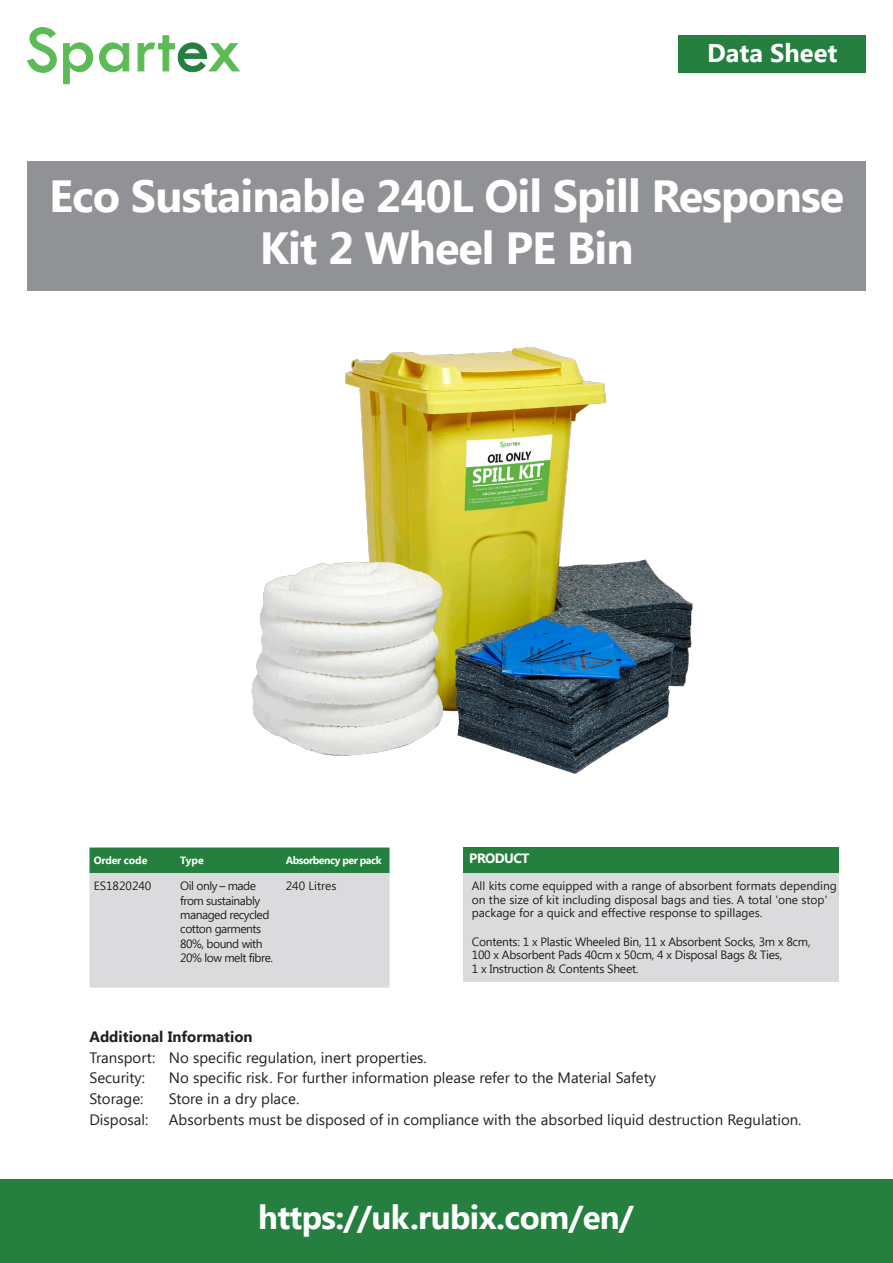
<style>
.page{position:relative;width:893px;height:1263px;background:#fff}
.page>*{position:absolute;margin:0;border:0;box-sizing:border-box;transform-origin:0 0}
.t1{font:700 45px/52.5px "Segoe UI";letter-spacing:-.02em;color:#fff;text-align:center}
.t2{font:700 33px "Segoe UI";letter-spacing:-.02em;color:#fff}
.t3{font:700 25.5px "Segoe UI";color:#fff}
.t4{font:15px "Segoe UI";color:#231f20}
.t5{font:700 15px "Segoe UI";color:#231f20}
.t6{font:700 13.5px "Segoe UI";letter-spacing:-.04em;color:#fff}
.t7{font:12px/13.5px "Segoe UI";color:#231f20}
.t8{font:12px/13.5px "Segoe UI";letter-spacing:-.02em;color:#231f20}
.t9{font:12px/14.4px "Segoe UI";letter-spacing:-.04em;color:#231f20}
.t10{font:700 10.5px "Segoe UI";letter-spacing:-.04em;color:#fff}
.t11{font:700 10.5px "Segoe UI";letter-spacing:-.02em;color:#fff}
.s1{font-family:"Helvetica Neue LT Pro"}
</style>
<div class="page">
<div style="left:679px;top:35px;width:187px;height:38px;background:#257f3e"></div>
<div style="left:0;top:1179px;width:893px;height:84px;background:#257f3e"></div>
<svg style="left:27px;top:27px;width:30px;height:46px"></svg>
<svg style="left:63px;top:42px;width:30px;height:42px"></svg>
<svg style="left:99px;top:42px;width:30px;height:30px"></svg>
<svg style="left:137px;top:35px;width:103px;height:37px"></svg>
<div style="left:28px;top:161px;width:838px;height:130px;background:#919295"></div>
<div style="left:463px;top:847px;width:376px;height:26px;background:#257f3e"></div>
<div style="left:463px;top:873px;width:376px;height:108px;background:#dbdbdd"></div>
<svg style="left:89px;top:847px;width:300px;height:141px;background:#bbcbc1"></svg>
<img style="left:251px;top:347px;width:442px;height:427px">
<p class="t3" style="left:707px;top:39px;width:132px">Data Sheet</p>
<p class="t1" style="left:49px;top:170px;width:797px">Eco Sustainable 240L Oil Spill Response<br>Kit 2 Wheel PE Bin</p>
<p class="t11" style="left:94px;top:854px;width:55px">Order code</p>
<p class="t10" style="left:180px;top:854px;width:25px">Type</p>
<p class="t10" style="left:286px;top:854px;width:97px">Absorbency per pack</p>
<p class="t7" style="left:94px;top:879px;width:59px">ES1820240</p>
<p class="t9" style="left:180px;top:879px;width:94px">Oil only <span class="s1">–</span> made from sustainably managed recycled cotton garments<br>80%, bound with<br>20% low melt fibre.</p>
<p class="t7" style="left:286px;top:879px;width:52px">240 Litres</p>
<p class="t6" style="left:469px;top:851px;width:62px">PRODUCT</p>
<p class="t7" style="left:472px;top:879px;width:367px">All kits come equipped with a range of absorbent formats depending on the size of kit including disposal bags and ties. A total 'one stop' package for a quick and effective response to spillages.</p>
<p class="t8" style="left:472px;top:935px;width:340px">Contents: 1 x Plastic Wheeled Bin, 11 x Absorbent Socks, 3m x 8cm,<br>100 x Absorbent Pads 40cm x 50cm, 4 x Disposal Bags &amp; Ties,<br>1 x Instruction &amp; Contents Sheet.</p>
<p class="t5" style="left:89px;top:1028px;width:165px">Additional Information</p>
<p class="t4" style="left:89px;top:1049px;width:339px">Transport: No specific regulation, inert properties.</p>
<p class="t4" style="left:89px;top:1069px;width:57px">Security:</p>
<p class="t4" style="left:169px;top:1069px;width:489px">No specific risk. For further information please refer to the Material Safety</p>
<p class="t4" style="left:89px;top:1090px;width:56px">Storage:</p>
<p class="t4" style="left:169px;top:1090px;width:132px">Store in a dry place.</p>
<p class="t4" style="left:89px;top:1111px;width:60px">Disposal:</p>
<p class="t4" style="left:169px;top:1111px;width:634px">Absorbents must be disposed of in compliance with the absorbed liquid destruction Regulation.</p>
<p class="t2" style="left:258px;top:1198px;width:377px">https://uk.rubix.com/en/</p>
</div>
